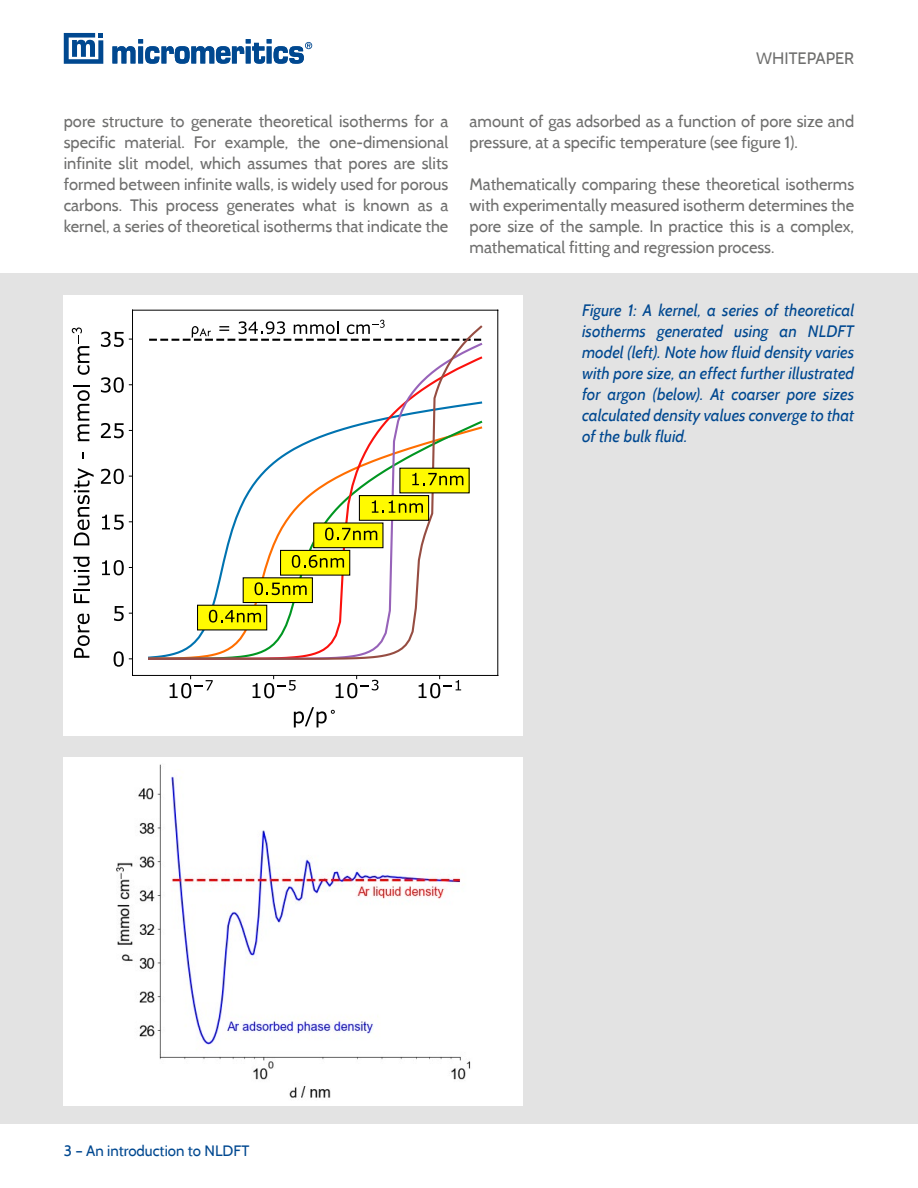
<style>
.page{position:relative;width:918px;height:1188px;background:#fff}
.page>*{position:absolute;margin:0;border:0;box-sizing:border-box;transform-origin:0 0}
.t1{font:16.5px/21px "Cabin";color:#6f6f6e;text-align:justify}
.t2{font:italic 16.5px/21px "Cabin";color:#004890;text-align:justify}
.t3{font:15px "Cabin";color:#004890}
</style>
<div class="page">
<svg style="left:64px;top:33px;width:39px;height:31px"></svg>
<svg style="left:112px;top:39px;width:200px;height:25px"></svg>
<div style="left:0;top:274px;width:918px;height:850px;background:#e3e3e3"></div>
<div style="left:64px;top:295px;width:457px;height:435px;background:#fff"></div>
<svg style="left:170px;top:676px;width:43px;height:22px"></svg>
<svg style="left:253px;top:676px;width:43px;height:22px"></svg>
<svg style="left:336px;top:676px;width:43px;height:22px"></svg>
<svg style="left:419px;top:676px;width:42px;height:22px"></svg>
<svg style="left:294px;top:707px;width:41px;height:20px"></svg>
<svg style="left:114px;top:651px;width:18px;height:16px"></svg>
<svg style="left:114px;top:606px;width:18px;height:15px"></svg>
<svg style="left:102px;top:560px;width:30px;height:15px"></svg>
<svg style="left:102px;top:515px;width:30px;height:15px"></svg>
<svg style="left:101px;top:469px;width:31px;height:15px"></svg>
<svg style="left:101px;top:423px;width:31px;height:15px"></svg>
<svg style="left:101px;top:377px;width:31px;height:16px"></svg>
<svg style="left:101px;top:332px;width:31px;height:15px"></svg>
<svg style="left:74px;top:614px;width:16px;height:44px"></svg>
<svg style="left:73px;top:557px;width:17px;height:46px"></svg>
<svg style="left:74px;top:468px;width:20px;height:77px"></svg>
<svg style="left:82px;top:452px;width:2px;height:7px"></svg>
<svg style="left:73px;top:385px;width:17px;height:56px"></svg>
<svg style="left:72px;top:327px;width:18px;height:48px"></svg>
<svg style="left:148px;top:325px;width:335px;height:335px"></svg>
<hr style="left:132px;top:310px;width:1px;height:365px;background:#000">
<hr style="left:497px;top:310px;width:1px;height:365px;background:#000">
<hr style="left:133px;top:675px;width:365px;height:1px;background:#000">
<hr style="left:133px;top:310px;width:365px;height:1px;background:#000">
<div style="left:198px;top:605px;width:69px;height:25px;background:#fffa00"></div>
<svg style="left:209px;top:610px;width:52px;height:13px"></svg>
<div style="left:243px;top:578px;width:69px;height:25px;background:#fffa00"></div>
<div style="left:243px;top:577px;width:70px;height:26px;border:1px solid #000"></div>
<svg style="left:255px;top:582px;width:52px;height:13px"></svg>
<div style="left:281px;top:550px;width:69px;height:25px;background:#fffa00"></div>
<div style="left:280px;top:550px;width:70px;height:26px;border:1px solid #000"></div>
<svg style="left:292px;top:555px;width:52px;height:13px"></svg>
<div style="left:314px;top:523px;width:69px;height:25px;background:#fffa00"></div>
<div style="left:313px;top:522px;width:70px;height:26px;border:1px solid #000"></div>
<svg style="left:325px;top:528px;width:52px;height:12px"></svg>
<div style="left:359px;top:496px;width:70px;height:24px;background:#fffa00"></div>
<div style="left:359px;top:495px;width:70px;height:26px;border:1px solid #000"></div>
<svg style="left:372px;top:500px;width:51px;height:13px"></svg>
<div style="left:400px;top:468px;width:69px;height:25px;background:#fffa00"></div>
<svg style="left:412px;top:473px;width:51px;height:12px"></svg>
<svg style="left:149px;top:320px;width:332px;height:21px"></svg>
<div style="left:64px;top:758px;width:459px;height:348px;background:#fff"></div>
<img style="left:116px;top:764px;width:355px;height:334px">
<p class="t1" style="left:756px;top:47px;width:99px">WHITEPAPER</p>
<p class="t1" style="left:64px;top:110px;width:386px">pore structure to generate theoretical isotherms for a specific material. For example, the one-dimensional infinite slit model, which assumes that pores are slits formed between infinite walls, is widely used for porous carbons. This process generates what is known as a kernel, a series of theoretical isotherms that indicate the</p>
<p class="t1" style="left:470px;top:110px;width:386px">amount of gas adsorbed as a function of pore size and pressure, at a specific temperature (see figure 1).</p>
<p class="t1" style="left:470px;top:173px;width:386px">Mathematically comparing these theoretical isotherms with experimentally measured isotherm determines the pore size of the sample. In practice this is a complex, mathematical fitting and regression process.</p>
<p class="t3" style="left:64px;top:1141px;width:187px">3 – An introduction to NLDFT</p>
<p class="t2" style="left:582px;top:299px;width:274px">Figure 1: A kernel, a series of theoretical isotherms generated using an NLDFT model (left). Note how fluid density varies with pore size, an effect further illustrated for argon (below). At coarser pore sizes calculated density values converge to that of the bulk fluid.</p>
</div>
